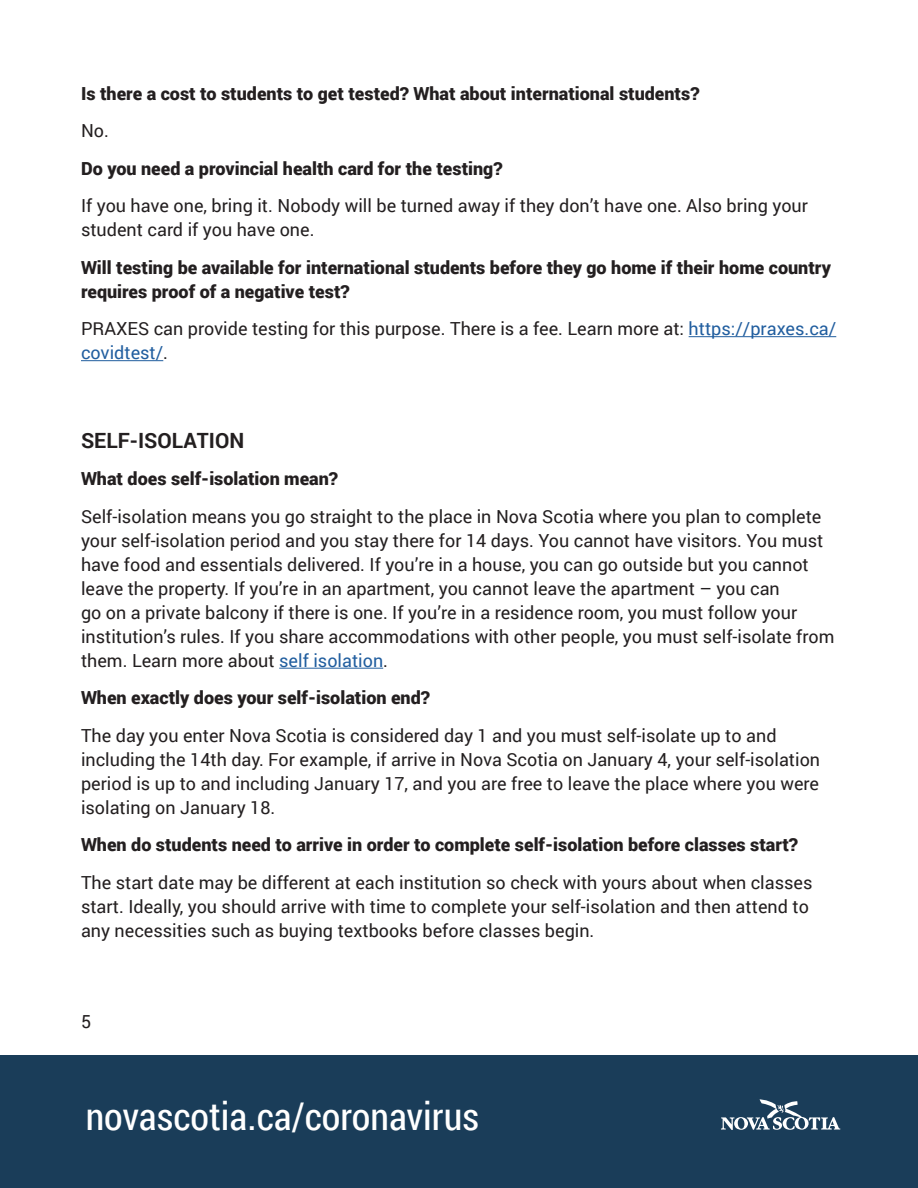
<style>
.page{position:relative;width:918px;height:1188px;background:#fff}
.page>*{position:absolute;margin:0;border:0;box-sizing:border-box;transform-origin:0 0}
.t1{font:38.25px "Roboto Condensed";color:#fff}
.Subhead_2{font:700 21px "Roboto";color:#231f20}
.Body{font:18px/24px "Roboto";color:#231f20}
.Body-2{font:900 18px/24px "Roboto";color:#231f20}
.s1{color:#215e9f}
</style>
<div class="page">
<div style="left:0;top:1055px;width:918px;height:133px;background:#1a3d59"></div>
<svg style="left:721px;top:1099px;width:119px;height:31px"></svg>
<hr style="left:689px;top:336px;width:147px;height:1px;background:#215e9f">
<hr style="left:81px;top:360px;width:82px;height:1px;background:#215e9f">
<hr style="left:279px;top:668px;width:104px;height:1px;background:#215e9f">
<p class="Body-2" style="left:81px;top:81px;width:620px">Is there a cost to students to get tested? What about international students?</p>
<p class="Body" style="left:81px;top:118px;width:29px">No.</p>
<p class="Body-2" style="left:81px;top:156px;width:423px">Do you need a provincial health card for the testing?</p>
<p class="Body" style="left:81px;top:193px;width:729px">If you have one, bring it. Nobody will be turned away if they don’t have one. Also bring your student card if you have one.</p>
<p class="Body-2" style="left:81px;top:255px;width:752px">Will testing be available for international students before they go home if their home country requires proof of a negative test?</p>
<p class="Body" style="left:81px;top:316px;width:757px">PRAXES can provide testing for this purpose. There is a fee. Learn more at: <span class="s1">https://praxes.ca/ covidtest/</span>.</p>
<p class="Subhead_2" style="left:81px;top:426px;width:165px">SELF-ISOLATION</p>
<p class="Body-2" style="left:81px;top:466px;width:259px">What does self-isolation mean?</p>
<p class="Body" style="left:81px;top:504px;width:755px">Self-isolation means you go straight to the place in Nova Scotia where you plan to complete your self-isolation period and you stay there for 14 days. You cannot have visitors. You must have food and essentials delivered. If you’re in a house, you can go outside but you cannot leave the property. If you’re in an apartment, you cannot leave the apartment – you can<br>go on a private balcony if there is one. If you’re in a residence room, you must follow your institution’s rules. If you share accommodations with other people, you must self-isolate from them. Learn more about <span class="s1">self isolation</span>.</p>
<p class="Body-2" style="left:81px;top:685px;width:350px">When exactly does your self-isolation end?</p>
<p class="Body" style="left:81px;top:723px;width:741px">The day you enter Nova Scotia is considered day 1 and you must self-isolate up to and including the 14th day. For example, if arrive in Nova Scotia on January 4, your self-isolation period is up to and including January 17, and you are free to leave the place where you were isolating on January 18.</p>
<p class="Body-2" style="left:81px;top:832px;width:719px">When do students need to arrive in order to complete self-isolation before classes start?</p>
<p class="Body" style="left:81px;top:870px;width:733px">The start date may be different at each institution so check with yours about when classes start. Ideally, you should arrive with time to complete your self-isolation and then attend to any necessities such as buying textbooks before classes begin.</p>
<p class="Body" style="left:81px;top:1008px;width:12px">5</p>
<h1 class="t1" style="left:86px;top:1090px;width:395px">novascotia.ca/coronavirus</h1>
</div>
